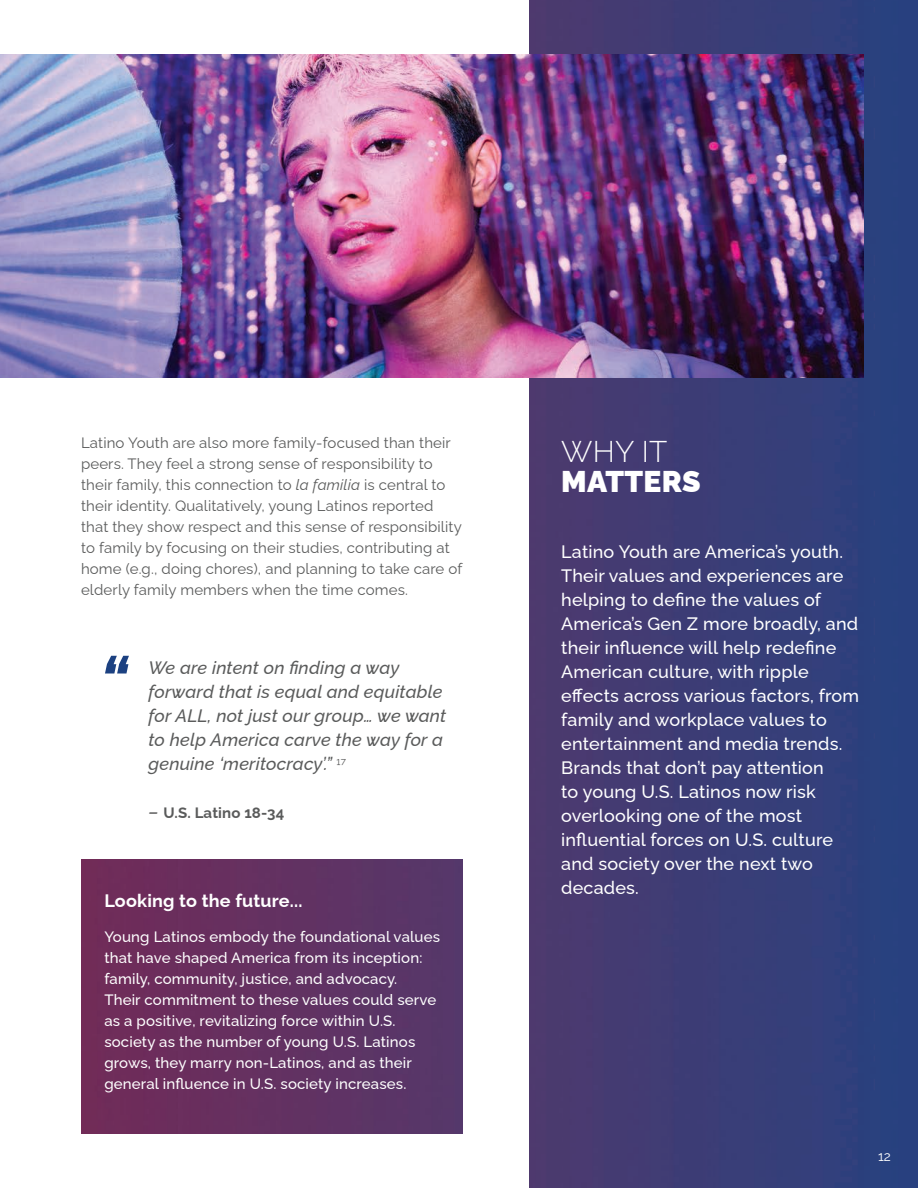
<style>
.page{position:relative;width:918px;height:1188px;background:#fff}
.page>*{position:absolute;margin:0;border:0;box-sizing:border-box;transform-origin:0 0}
.t1{font:italic 700 69px "Raleway";color:#1c4181}
.t2{font:900 30px "Raleway";letter-spacing:.01em;color:#fff}
.t3{font:300 30px "Raleway";color:#fff}
.t4{font:500 18px/24px "Raleway";letter-spacing:.01em;color:#fff}
.t5{font:italic 500 18px/24px "Raleway";letter-spacing:.01em;color:#5a5b5b}
.t6{font:700 18px "Raleway";letter-spacing:.01em;color:#fff}
.t7{font:15px/21px "Raleway";letter-spacing:.01em;color:#5a5b5b}
.t8{font:500 15px/21px "Raleway";letter-spacing:.01em;color:#fff}
.t9{font:700 15px "Raleway";letter-spacing:.01em;color:#5a5b5b}
.t10{font:13.5px "Raleway";color:#fff}
.s1{font-style:italic}
.s2{font-weight:400;font-style:normal;font-size:15px}
.s3{font-weight:500;font-style:italic;font-size:18px}
</style>
<div class="page">
<img style="left:81px;top:859px;width:381px;height:275px">
<img style="left:529px;top:0;width:389px;height:1188px">
<img style="left:0;top:54px;width:864px;height:324px">
<p class="t7" style="left:81px;top:431px;width:383px">Latino Youth are also more family-focused than their peers. They feel a strong sense of responsibility to their family, this connection to <span class="s1">la familia</span> is central to their identity. Qualitatively, young Latinos reported that they show respect and this sense of responsibility to family by focusing on their studies, contributing at home (e.g., doing chores), and planning to take care of elderly family members when the time comes.</p>
<h1 class="t1" style="left:99px;top:628px;width:30px">“</h1>
<p class="t5" style="left:148px;top:654px;width:299px">We are intent on finding a way forward that is equal and equitable for ALL, not just our group… we want to help America carve the way for a genuine ‘meritocracy’.” <span class="s2">17</span></p>
<p class="t9" style="left:148px;top:801px;width:137px"><span class="s3">–</span> U.S. Latino 18-34</p>
<p class="t6" style="left:104px;top:887px;width:200px">Looking to the future...</p>
<p class="t8" style="left:104px;top:924px;width:337px">Young Latinos embody the foundational values that have shaped America from its inception: family, community, justice, and advocacy.<br>Their commitment to these values could serve as a positive, revitalizing force within U.S. society as the number of young U.S. Latinos grows, they marry non-Latinos, and as their general influence in U.S. society increases.</p>
<h2 class="t3" style="left:561px;top:428px;width:108px">WHY IT</h2>
<h2 class="t2" style="left:561px;top:459px;width:141px">MATTERS</h2>
<p class="t4" style="left:561px;top:538px;width:299px">Latino Youth are America’s youth.<br>Their values and experiences are helping to define the values of<br>America’s Gen Z more broadly, and their influence will help redefine<br>American culture, with ripple effects across various factors, from family and workplace values to entertainment and media trends.<br>Brands that don’t pay attention<br>to young U.S. Latinos now risk overlooking one of the most influential forces on U.S. culture and society over the next two decades.</p>
<p class="t10" style="left:878px;top:1146px;width:14px">12</p>
</div>
